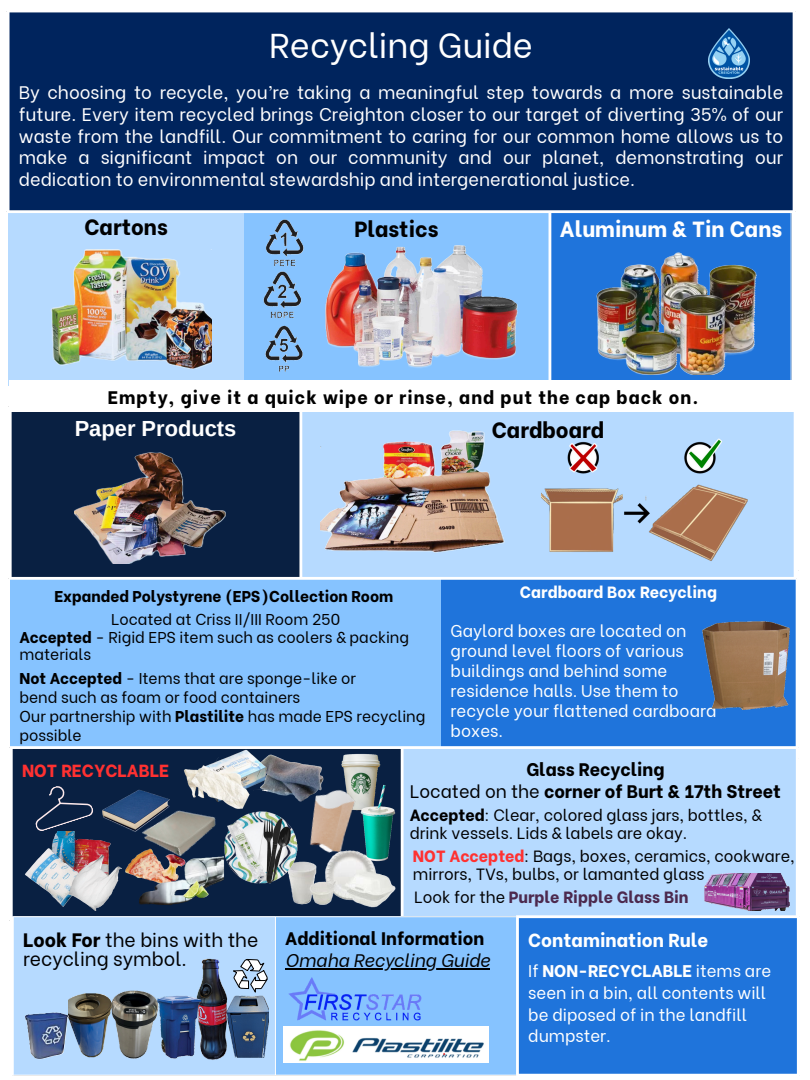
<style>
.page{position:relative;width:810px;height:1080px;background:#fff}
.page>*{position:absolute;margin:0;border:0;box-sizing:border-box;transform-origin:0 0}
.t1{font:34.38px "Be Vietnam";color:#fff}
.t2{font:800 21.88px "Be Vietnam";color:#000}
.t3{font:800 21.88px "Be Vietnam";color:#fff}
.t4{font:700 21.88px "Arimo";color:#fff}
.t5{font:19.38px/18.8px "Be Vietnam";color:#000}
.t6{font:800 18.75px "Be Vietnam";color:#fff}
.t7{font:18.12px/21.6px "Be Vietnam";color:#fff;text-align:justify}
.t8{font:800 18.12px/22.5px "Be Vietnam";color:#000;text-align:center}
.t9{font:800 18.12px "Be Vietnam";letter-spacing:.055em;color:#000}
.t10{font:italic 18.12px "Be Vietnam";color:#000}
.t11{font:800 17.5px "Be Vietnam";color:#ff3131}
.t12{font:16.88px/21.6px "Be Vietnam";color:#fff}
.t13{font:16.25px/17.8px "Be Vietnam";color:#000}
.t14{font:800 16.25px "Be Vietnam";color:#4c294e}
.t15{font:800 16.25px "Be Vietnam";color:#fff}
.t16{font:15.62px/17.2px "Be Vietnam";color:#000}
.t17{font:800 15.62px "Be Vietnam";color:#000}
.s1{font-weight:800}
.s2{font-weight:400}
.s3{font-weight:800;color:#ff3131}
.s4{font-weight:400;color:#000}
</style>
<div class="page">
<div style="left:10px;top:570px;width:431px;height:188px;background:#86c3ff"></div>
<div style="left:441px;top:570px;width:356px;height:188px;background:#1f74db"></div>
<hr style="left:796px;top:572px;width:3px;height:185px;background:#fff">
<div style="left:10px;top:407px;width:291px;height:171px;background:#092042"></div>
<div style="left:301px;top:407px;width:494px;height:171px;background:#b6daff"></div>
<hr style="left:9px;top:408px;width:3px;height:169px;background:#fff">
<hr style="left:299px;top:408px;width:3px;height:169px;background:#fff">
<hr style="left:794px;top:408px;width:3px;height:169px;background:#fff">
<hr style="left:9px;top:577px;width:788px;height:3px;background:#fff">
<div style="left:11px;top:747px;width:391px;height:174px;background:#092042"></div>
<div style="left:402px;top:747px;width:395px;height:174px;background:#b6daff"></div>
<hr style="left:10px;top:749px;width:3px;height:170px;background:#fff">
<hr style="left:401px;top:749px;width:3px;height:170px;background:#fff">
<hr style="left:796px;top:749px;width:3px;height:170px;background:#fff">
<hr style="left:10px;top:746px;width:789px;height:3px;background:#fff">
<div style="left:12px;top:917px;width:264px;height:158px;background:#b6daff"></div>
<div style="left:275px;top:917px;width:243px;height:158px;background:#86c3ff"></div>
<div style="left:517px;top:917px;width:281px;height:158px;background:#1f74db"></div>
<hr style="left:285px;top:968px;width:205px;height:1px;background:#000">
<hr style="left:275px;top:917px;width:1px;height:158px;background:#fff">
<hr style="left:14px;top:916px;width:502px;height:1px;background:#fff">
<hr style="left:11px;top:916px;width:3px;height:160px;background:#fff">
<hr style="left:516px;top:918px;width:3px;height:156px;background:#fff">
<hr style="left:797px;top:918px;width:3px;height:156px;background:#fff">
<hr style="left:516px;top:915px;width:284px;height:3px;background:#fff">
<hr style="left:516px;top:1074px;width:284px;height:3px;background:#fff">
<img style="left:320px;top:430px;width:184px;height:123px">
<img style="left:74px;top:452px;width:152px;height:111px">
<img style="left:541px;top:438px;width:207px;height:123px">
<img style="left:703px;top:621px;width:86px;height:89px">
<img style="left:12px;top:831px;width:108px;height:79px">
<img style="left:341px;top:753px;width:40px;height:24px">
<img style="left:144px;top:810px;width:47px;height:38px">
<img style="left:292px;top:865px;width:104px;height:43px">
<img style="left:268px;top:746px;width:68px;height:48px">
<img style="left:704px;top:874px;width:86px;height:36px">
<img style="left:288px;top:977px;width:134px;height:44px">
<img style="left:98px;top:789px;width:78px;height:48px">
<img style="left:275px;top:777px;width:102px;height:88px">
<img style="left:191px;top:802px;width:139px;height:92px">
<img style="left:324px;top:783px;width:80px;height:80px">
<img style="left:120px;top:848px;width:113px;height:57px">
<img style="left:180px;top:746px;width:88px;height:93px">
<img style="left:69px;top:958px;width:199px;height:117px">
<img style="left:25px;top:1001px;width:47px;height:68px">
<img style="left:283px;top:1027px;width:206px;height:36px">
<div style="left:8px;top:208px;width:237px;height:178px;background:#b6daff"></div>
<div style="left:244px;top:208px;width:306px;height:178px;background:#86c3ff"></div>
<div style="left:550px;top:208px;width:241px;height:178px;background:#1f74db"></div>
<hr style="left:549px;top:209px;width:2px;height:175px;background:#fff">
<img style="left:263px;top:219px;width:41px;height:153px">
<div style="left:8px;top:11px;width:786px;height:201px;background:#00245d"></div>
<hr style="left:7px;top:12px;width:3px;height:198px;background:#fff">
<hr style="left:793px;top:12px;width:2px;height:198px;background:#fff">
<hr style="left:7px;top:10px;width:788px;height:2px;background:#fff">
<hr style="left:7px;top:210px;width:788px;height:3px;background:#fff">
<img style="left:596px;top:252px;width:161px;height:122px">
<img style="left:325px;top:245px;width:193px;height:123px">
<img style="left:51px;top:250px;width:160px;height:119px">
<div style="left:9px;top:381px;width:789px;height:31px;background:#fff"></div>
<img style="left:709px;top:29px;width:40px;height:49px">
<svg style="left:31px;top:786px;width:64px;height:47px"></svg>
<p class="t1" style="left:269px;top:17px;width:265px">Recycling Guide</p>
<p class="t7" style="left:19px;top:80px;width:766px">By choosing to recycle, you’re taking a meaningful step towards a more sustainable future. Every item recycled brings Creighton closer to our target of diverting 35% of our waste from the landfill. Our commitment to caring for our common home allows us to make a significant impact on our community and our planet, demonstrating our dedication to environmental stewardship and intergenerational justice.</p>
<p class="t2" style="left:84px;top:209px;width:85px">Cartons</p>
<p class="t2" style="left:355px;top:211px;width:85px">Plastics</p>
<p class="t3" style="left:560px;top:211px;width:224px">Aluminum &amp; Tin Cans</p>
<p class="t9" style="left:108px;top:382px;width:592px">Empty, give it a quick wipe or rinse, and put the cap back on.</p>
<p class="t4" style="left:75px;top:416px;width:163px">Paper Products</p>
<p class="t2" style="left:492px;top:412px;width:114px">Cardboard</p>
<p class="t17" style="left:54px;top:584px;width:341px">Expanded Polystyrene (EPS)Collection Room</p>
<p class="t16" style="left:111px;top:609px;width:231px">Located at Criss II/III Room 250</p>
<p class="t16" style="left:19px;top:627px;width:391px"><span class="s1">Accepted</span> - Rigid EPS item such as coolers &amp; packing materials</p>
<p class="t16" style="left:19px;top:668px;width:338px"><span class="s1">Not Accepted</span> - Items that are sponge-like or</p>
<p class="t16" style="left:19px;top:687px;width:282px">bend such as foam or food containers</p>
<p class="t16" style="left:19px;top:705px;width:408px;line-height:18.8px">Our partnership with <span class="s1">Plastilite</span> has made EPS recycling possible</p>
<p class="t15" style="left:520px;top:579px;width:199px">Cardboard Box Recycling</p>
<p class="t12" style="left:451px;top:618px;width:237px">Gaylord boxes are located on</p>
<p class="t12" style="left:451px;top:638px;width:235px">ground level floors of various</p>
<p class="t12" style="left:451px;top:658px;width:218px">buildings and behind some</p>
<p class="t12" style="left:451px;top:678px;width:229px">residence halls. Use them to</p>
<p class="t12" style="left:451px;top:698px;width:267px">recycle your flattened cardboard</p>
<h1 class="t12" style="left:451px;top:718px;width:54px">boxes.</h1>
<p class="t11" style="left:22px;top:756px;width:148px">NOT RECYCLABLE</p>
<p class="t8" style="left:410px;top:756px;width:373px">Glass Recycling<br><span class="s2">Located on the</span> corner of Burt &amp; 17th Street</p>
<p class="t13" style="left:410px;top:805px;width:354px"><span class="s1">Accepted</span>: Clear, colored glass jars, bottles, &amp; drink vessels. Lids &amp; labels are okay.</p>
<p class="t13" style="left:413px;top:846px;width:383px"><span class="s3">NOT Accepted</span>: Bags, boxes, ceramics, cookware, mirrors, TVs, bulbs, or lamanted glass</p>
<p class="t14" style="left:414px;top:884px;width:276px"><span class="s4">Look for the</span> Purple Ripple Glass Bin</p>
<p class="t5" style="left:23px;top:929px;width:237px"><span class="s1">Look For</span> the bins with the recycling symbol.</p>
<p class="t8" style="left:285px;top:925px;width:200px">Additional Information</p>
<p class="t10" style="left:285px;top:945px;width:206px">Omaha Recycling Guide</p>
<p class="t6" style="left:528px;top:925px;width:181px">Contamination Rule</p>
<p class="t12" style="left:528px;top:959px;width:244px">If <span class="s1">NON-RECYCLABLE</span> items are seen in a bin, all contents will be diposed of in the landfill dumpster.</p>
</div>
